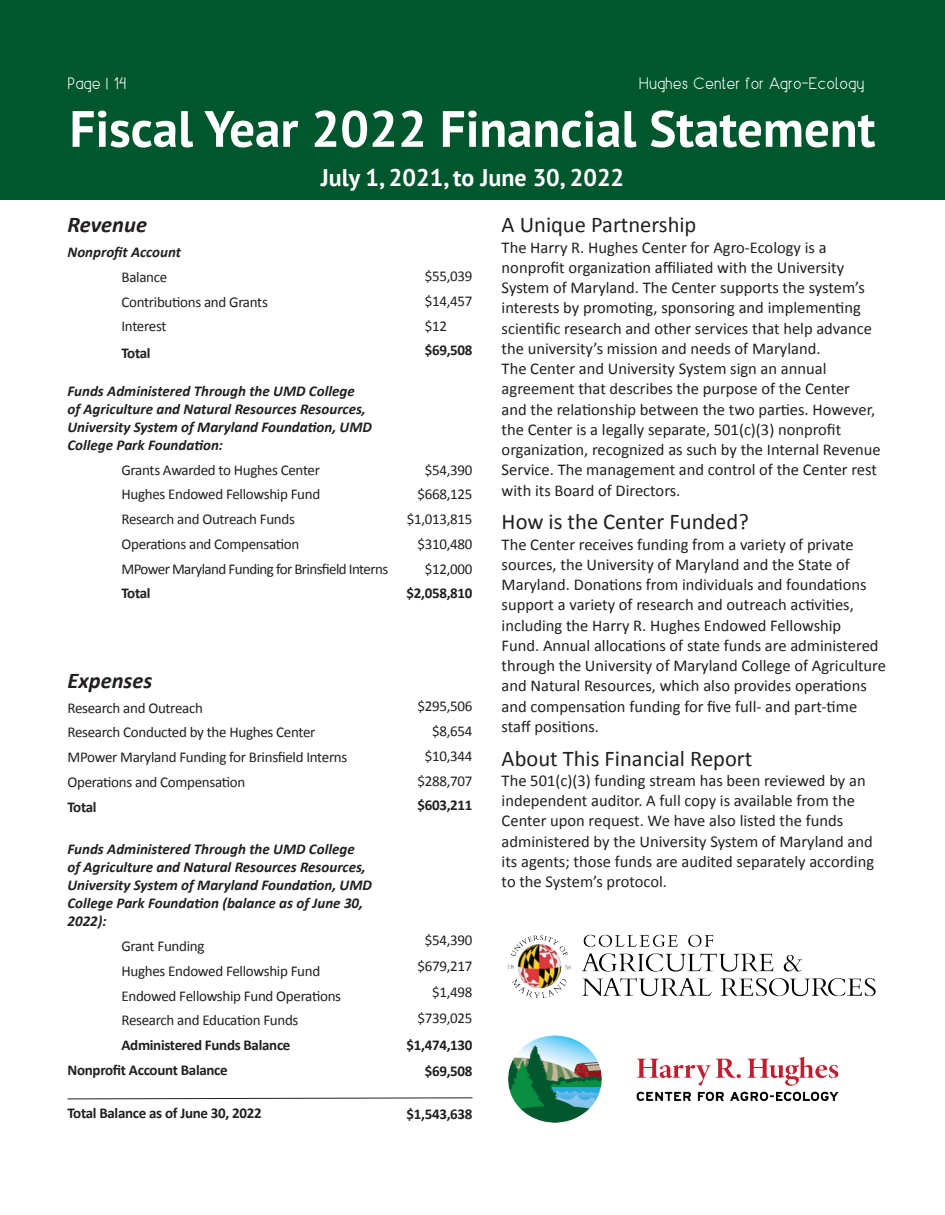
<style>
.page{position:relative;width:945px;height:1215px;background:#fff}
.page>*{position:absolute;margin:0;border:0;box-sizing:border-box;transform-origin:0 0}
.t1{font:700 51px "PT Sans";color:#fff}
.t2{font:700 24px "PT Sans";color:#fff}
.t3{font:22.5px "Calibri";color:#231f20}
.t4{font:italic 700 22.5px "Calibri";color:#231f20}
.t5{font:16.5px/20.2px "Calibri";color:#231f20}
.t6{font:16.5px "Air Space";color:#fff}
.t7{font:15px "Calibri";letter-spacing:-.02em;color:#231f20}
.t8{font:italic 700 15px/18px "Calibri";color:#231f20}
.t9{font:700 15px "Calibri";letter-spacing:-.02em;color:#231f20}
.t10{font:15px "Calibri";letter-spacing:-.04em;color:#231f20}
</style>
<div class="page">
<div style="left:0;top:0;width:945px;height:199px;background:#00572d"></div>
<img style="left:508px;top:934px;width:368px;height:65px">
<img style="left:508px;top:1035px;width:331px;height:88px">
<svg style="left:67px;top:1097px;width:406px;height:3px"></svg>
<p class="t6" style="left:67px;top:72px;width:60px">Page | 14</p>
<p class="t6" style="left:639px;top:72px;width:227px">Hughes Center for Agro-Ecology</p>
<p class="t1" style="left:70px;top:95px;width:807px">Fiscal Year 2022 Financial Statement</p>
<p class="t2" style="left:321px;top:161px;width:305px">July 1, 2021, to June 30, 2022</p>
<p class="t4" style="left:67px;top:211px;width:81px">Revenue</p>
<p class="t8" style="left:67px;top:242px;width:115px">Nonprofit Account</p>
<p class="t7" style="left:121px;top:268px;width:47px">Balance</p>
<p class="t7" style="left:121px;top:292px;width:148px">Contributions and Grants</p>
<p class="t7" style="left:121px;top:317px;width:46px">Interest</p>
<p class="t9" style="left:121px;top:344px;width:31px">Total</p>
<p class="t8" style="left:67px;top:381px;width:306px">Funds Administered Through the UMD College<br>of Agriculture and Natural Resources Resources, University System of Maryland Foundation, UMD College Park Foundation:</p>
<p class="t7" style="left:121px;top:460px;width:200px">Grants Awarded to Hughes Center</p>
<p class="t7" style="left:121px;top:485px;width:200px">Hughes Endowed Fellowship Fund</p>
<p class="t7" style="left:121px;top:510px;width:175px">Research and Outreach Funds</p>
<p class="t7" style="left:121px;top:534px;width:179px">Operations and Compensation</p>
<p class="t10" style="left:121px;top:559px;width:268px">MPower Maryland Funding for Brinsfield Interns</p>
<p class="t9" style="left:121px;top:584px;width:31px">Total</p>
<p class="t7" style="left:425px;top:267px;width:49px">$55,039</p>
<p class="t7" style="left:425px;top:292px;width:49px">$14,457</p>
<p class="t7" style="left:425px;top:316px;width:24px">$12</p>
<p class="t9" style="left:425px;top:341px;width:49px">$69,508</p>
<p class="t7" style="left:425px;top:460px;width:49px">$54,390</p>
<p class="t7" style="left:418px;top:485px;width:56px">$668,125</p>
<p class="t7" style="left:407px;top:510px;width:67px">$1,013,815</p>
<p class="t7" style="left:418px;top:535px;width:56px">$310,480</p>
<p class="t7" style="left:425px;top:559px;width:49px">$12,000</p>
<p class="t9" style="left:407px;top:584px;width:67px">$2,058,810</p>
<p class="t4" style="left:67px;top:666px;width:86px">Expenses</p>
<p class="t7" style="left:67px;top:698px;width:137px">Research and Outreach</p>
<p class="t7" style="left:67px;top:723px;width:249px">Research Conducted by the Hughes Center</p>
<p class="t7" style="left:67px;top:748px;width:281px">MPower Maryland Funding for Brinsfield Interns</p>
<p class="t7" style="left:67px;top:772px;width:179px">Operations and Compensation</p>
<p class="t9" style="left:67px;top:797px;width:31px">Total</p>
<p class="t8" style="left:67px;top:840px;width:306px">Funds Administered Through the UMD College<br>of Agriculture and Natural Resources Resources, University System of Maryland Foundation, UMD College Park Foundation (balance as of June 30, 2022):</p>
<p class="t7" style="left:121px;top:937px;width:85px">Grant Funding</p>
<p class="t7" style="left:121px;top:961px;width:200px">Hughes Endowed Fellowship Fund</p>
<p class="t7" style="left:121px;top:986px;width:221px">Endowed Fellowship Fund Operations</p>
<p class="t7" style="left:121px;top:1011px;width:179px">Research and Education Funds</p>
<p class="t9" style="left:121px;top:1036px;width:171px">Administered Funds Balance</p>
<p class="t9" style="left:67px;top:1060px;width:162px">Nonprofit Account Balance</p>
<p class="t9" style="left:67px;top:1103px;width:196px">Total Balance as of June 30, 2022</p>
<p class="t7" style="left:418px;top:697px;width:56px">$295,506</p>
<p class="t7" style="left:432px;top:722px;width:42px">$8,654</p>
<p class="t7" style="left:425px;top:747px;width:49px">$10,344</p>
<p class="t7" style="left:418px;top:771px;width:56px">$288,707</p>
<p class="t9" style="left:418px;top:796px;width:57px">$603,211</p>
<p class="t7" style="left:425px;top:930px;width:49px">$54,390</p>
<p class="t7" style="left:418px;top:957px;width:56px">$679,217</p>
<p class="t7" style="left:432px;top:983px;width:42px">$1,498</p>
<p class="t7" style="left:418px;top:1009px;width:56px">$739,025</p>
<p class="t9" style="left:407px;top:1035px;width:67px">$1,474,130</p>
<p class="t9" style="left:425px;top:1062px;width:49px">$69,508</p>
<p class="t9" style="left:407px;top:1105px;width:67px">$1,543,638</p>
<p class="t3" style="left:502px;top:211px;width:196px">A Unique Partnership</p>
<p class="t5" style="left:502px;top:236px;width:381px">The Harry R. Hughes Center for Agro-Ecology is a nonprofit organization affiliated with the University System of Maryland. The Center supports the system’s interests by promoting, sponsoring and implementing scientific research and other services that help advance the university’s mission and needs of Maryland.<br>The Center and University System sign an annual agreement that describes the purpose of the Center<br>and the relationship between the two parties. However, the Center is a legally separate, 501(c)(3) nonprofit organization, recognized as such by the Internal Revenue Service. The management and control of the Center rest with its Board of Directors.</p>
<p class="t3" style="left:502px;top:508px;width:249px">How is the Center Funded?</p>
<p class="t5" style="left:502px;top:533px;width:386px">The Center receives funding from a variety of private sources, the University of Maryland and the State of Maryland. Donations from individuals and foundations support a variety of research and outreach activities, including the Harry R. Hughes Endowed Fellowship<br>Fund. Annual allocations of state funds are administered through the University of Maryland College of Agriculture and Natural Resources, which also provides operations and compensation funding for five full- and part-time staff positions.</p>
<p class="t3" style="left:502px;top:744px;width:252px">About This Financial Report</p>
<p class="t5" style="left:502px;top:770px;width:374px">The 501(c)(3) funding stream has been reviewed by an independent auditor. A full copy is available from the Center upon request. We have also listed the funds administered by the University System of Maryland and its agents; those funds are audited separately according to the System’s protocol.</p>
</div>
